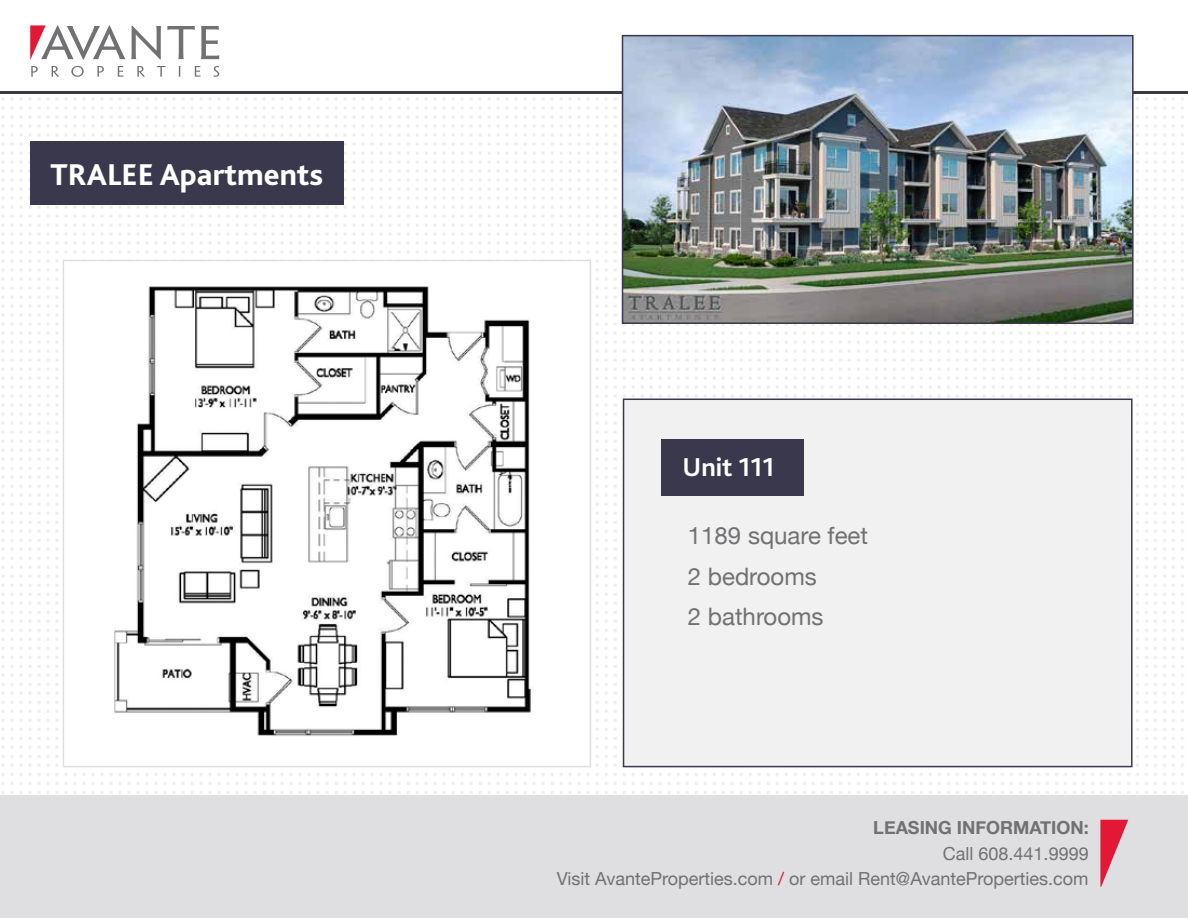
<style>
.page{position:relative;width:1188px;height:918px;background:#fff}
.page>*{position:absolute;margin:0;border:0;box-sizing:border-box;transform-origin:0 0}
.t1{font:800 31.5px "Bliss 2";color:#fff}
.t2{font:700 27px "Bliss 2";color:#fff}
.t3{font:24px/40.5px "Helvetica Neue";color:#717073}
.t4{font:18px/25.5px "Helvetica Neue";color:#717073;text-align:right}
.s1{font-weight:700}
.s2{font-family:"Helvetica Neue LT Std"}
.s3{font-family:"Helvetica Neue LT Std";color:#e31837}
</style>
<div class="page">
<img style="left:0;top:93px;width:1188px;height:703px">
<div style="left:0;top:796px;width:1188px;height:122px;background:#dfdfe1"></div>
<svg style="left:31px;top:66px;width:188px;height:11px"></svg>
<svg style="left:30px;top:25px;width:189px;height:35px"></svg>
<svg style="left:1100px;top:820px;width:28px;height:67px"></svg>
<div style="left:623px;top:399px;width:510px;height:368px;background:#f1f1f1;border:2px solid #3a384d"></div>
<hr style="left:0;top:91px;width:1188px;height:2px;background:#3a384d">
<div style="left:63px;top:260px;width:527px;height:507px;background:#fff"></div>
<img style="left:114px;top:286px;width:417px;height:450px">
<div style="left:63px;top:260px;width:528px;height:507px;border:2px solid #dfdfe1"></div>
<div style="left:30px;top:141px;width:313px;height:64px;background:#3a384d"></div>
<div style="left:661px;top:440px;width:143px;height:56px;background:#3a384d"></div>
<img style="left:625px;top:38px;width:506px;height:283px">
<div style="left:622px;top:35px;width:512px;height:289px;border:2px solid #3a384d"></div>
<h1 class="t1" style="left:50px;top:155px;width:274px">TRALEE Apartments</h1>
<h2 class="t2" style="left:683px;top:450px;width:94px">Unit 111</h2>
<h3 class="t3" style="left:688px;top:517px;width:182px">1189 square feet<br>2 bedrooms<br>2 bathrooms</h3>
<p class="t4" style="left:557px;top:816px;width:534px"><span class="s1">LEASING INFORMATION:<br></span>Call 608<span class="s2">.</span>441<span class="s2">.</span>9999<br>Visit AvanteProperties.com <span class="s3">/</span> <span class="s2">or</span> email Rent@AvanteProperties.com</p>
</div>
